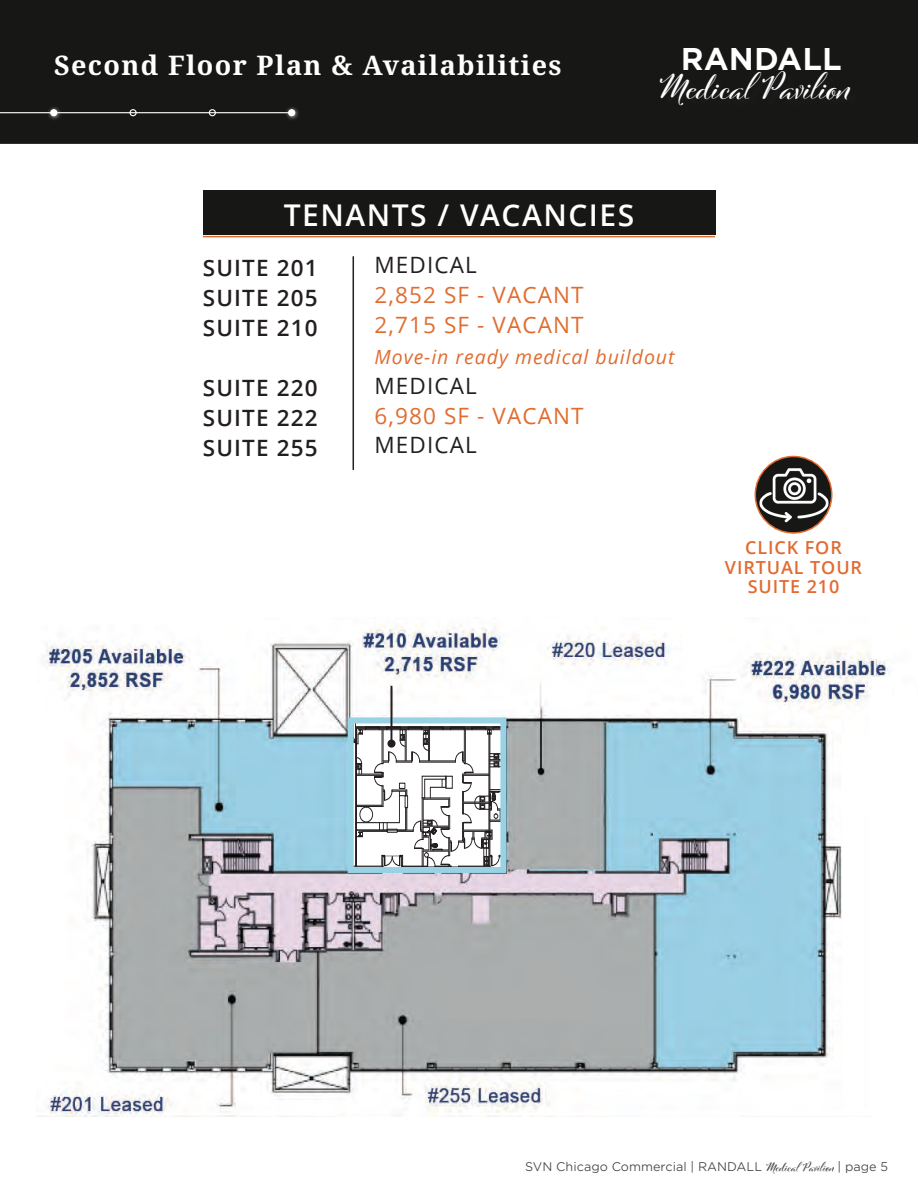
<style>
.page{position:relative;width:918px;height:1188px;background:#fff}
.page>*{position:absolute;margin:0;border:0;box-sizing:border-box;transform-origin:0 0}
.t1{font:700 33.6px "Cinque Donne";color:#fff}
.t2{font:700 30.3px "Gotham Office";color:#fff}
.t3{font:600 30px "Open Sans";letter-spacing:.05em;color:#fff}
.t4{font:700 27px "Noto Serif";letter-spacing:.05em;color:#fff}
.t5{font:600 22.5px "Open Sans";letter-spacing:.05em;color:#231f20}
.t6{font:22.5px "Open Sans";letter-spacing:.05em;color:#e16c2f}
.t7{font:22.5px "Open Sans";letter-spacing:.05em;color:#231f20}
.t8{font:italic 19.5px "Open Sans";letter-spacing:.05em;color:#e16c2f}
.t9{font:600 18px "Open Sans";letter-spacing:.05em;color:#e16b32}
.t10{font:12px "Gotham Office";color:#383a3c}
.s1{font-family:"Cinque Donne";font-weight:700}
</style>
<div class="page">
<div style="left:0;top:0;width:918px;height:144px;background:#171716"></div>
<hr style="left:0;top:112px;width:292px;height:1px;background:#fff">
<div style="left:47px;top:106px;width:16px;height:16px;background:#fff;opacity:.75"></div>
<svg style="left:51px;top:110px;width:6px;height:6px"></svg>
<div style="left:50px;top:109px;width:7px;height:7px;border:1px solid #fff;border-radius:50%"></div>
<div style="left:129px;top:109px;width:8px;height:7px;border:1px solid #fff;border-radius:50%"></div>
<div style="left:209px;top:109px;width:7px;height:7px;border:1px solid #fff;border-radius:50%"></div>
<div style="left:285px;top:106px;width:15px;height:16px;background:#fff;opacity:.75"></div>
<svg style="left:289px;top:110px;width:6px;height:6px"></svg>
<div style="left:288px;top:109px;width:7px;height:7px;border:1px solid #fff;border-radius:50%"></div>
<div style="left:662px;top:72px;width:199px;height:45px;background:#171716"></div>
<hr style="left:353px;top:256px;width:1px;height:214px;background:#231f20">
<hr style="left:203px;top:236px;width:512px;height:1px;background:#e16c2f">
<div style="left:203px;top:191px;width:512px;height:44px;background:#171716"></div>
<img style="left:758px;top:459px;width:71px;height:71px">
<div style="left:755px;top:456px;width:77px;height:78px;border:2px solid #e16b32;border-radius:50%"></div>
<img style="left:37px;top:625px;width:853px;height:492px">
<svg style="left:355px;top:724px;width:144px;height:142px"></svg>
<div style="left:348px;top:717px;width:158px;height:156px;border:6px solid #99d1e5"></div>
<hr style="left:391px;top:686px;width:1px;height:56px;background:#231f20">
<div style="left:387px;top:740px;width:9px;height:8px;background:#231f20;border-radius:50%"></div>
<div style="left:872px;top:678px;width:19px;height:447px;background:#fff"></div>
<div style="left:872px;top:612px;width:19px;height:47px;background:#fff"></div>
<div style="left:683px;top:612px;width:19px;height:47px;background:#fff"></div>
<p class="t4" style="left:54px;top:46px;width:509px">Second Floor Plan &amp; Availabilities</p>
<p class="t2" style="left:681px;top:38px;width:162px">RANDALL</p>
<p class="t1" style="left:659px;top:67px;width:194px">Medical Pavilion</p>
<p class="t3" style="left:284px;top:194px;width:352px">TENANTS / VACANCIES</p>
<p class="t5" style="left:203px;top:252px;width:116px">SUITE 201</p>
<p class="t5" style="left:203px;top:282px;width:116px">SUITE 205</p>
<p class="t5" style="left:203px;top:312px;width:116px">SUITE 210</p>
<p class="t5" style="left:203px;top:372px;width:116px">SUITE 220</p>
<p class="t5" style="left:203px;top:402px;width:116px">SUITE 222</p>
<p class="t5" style="left:203px;top:432px;width:116px">SUITE 255</p>
<p class="t7" style="left:374px;top:250px;width:104px">MEDICAL</p>
<p class="t6" style="left:374px;top:280px;width:211px">2,852 SF - VACANT</p>
<p class="t6" style="left:374px;top:310px;width:211px">2,715 SF - VACANT</p>
<p class="t8" style="left:375px;top:343px;width:302px">Move-in ready medical buildout</p>
<p class="t7" style="left:375px;top:370px;width:104px">MEDICAL</p>
<p class="t6" style="left:375px;top:400px;width:211px">6,980 SF - VACANT</p>
<p class="t7" style="left:375px;top:430px;width:104px">MEDICAL</p>
<p class="t9" style="left:745px;top:535px;width:98px">CLICK FOR</p>
<p class="t9" style="left:725px;top:555px;width:139px">VIRTUAL TOUR</p>
<p class="t9" style="left:748px;top:574px;width:93px">SUITE 210</p>
<p class="t10" style="left:525px;top:1159px;width:364px">SVN Chicago Commercial | RANDALL <span class="s1">Medical Pavilion</span> | page 5</p>
</div>
